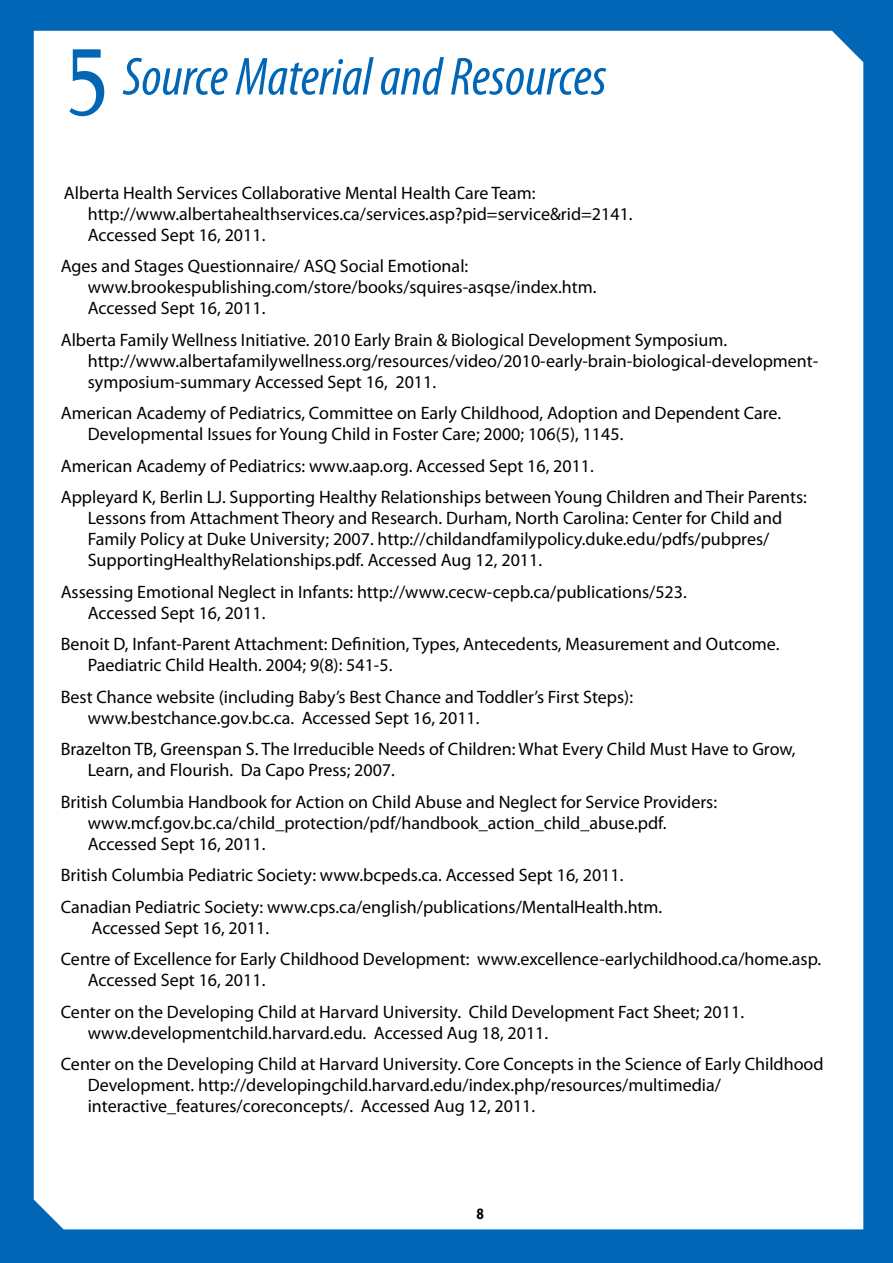
<style>
.page{position:relative;width:893px;height:1263px;background:#0066b5}
.page>*{position:absolute;margin:0;border:0;box-sizing:border-box;transform-origin:0 0}
.t1{font:italic condensed 54px "Myriad Pro";color:#0066b5}
.t2{font:18px/21px "Myriad Pro";color:#000}
.t3{font:700 15.9px "Myriad Pro";color:#000;scale:.85 1}
.s1{font-family:"Sylfaen";font-style:normal;font-stretch:normal;font-size:97.35px}
</style>
<div class="page">
<div style="left:34px;top:31px;width:829px;height:1198px;background:#fff"></div>
<h1 class="t1" style="left:68px;top:44px;width:540px"><span class="s1">5</span> Source Material and Resources</h1>
<p class="t2" style="left:88px;top:182px;width:546px;text-indent:-24px">Alberta Health Services Collaborative Mental Health Care Team: http://www.albertahealthservices.ca/services.asp?pid=service&amp;rid=2141.<br>Accessed Sept 16, 2011.</p>
<p class="t2" style="left:88px;top:255px;width:510px;text-indent:-27px">Ages and Stages Questionnaire/ ASQ Social Emotional: www.brookespublishing.com/store/books/squires-asqse/index.htm.<br>Accessed Sept 16, 2011.</p>
<p class="t2" style="left:88px;top:329px;width:732px;text-indent:-27px">Alberta Family Wellness Initiative. 2010 Early Brain &amp; Biological Development Symposium. http://www.albertafamilywellness.org/resources/video/2010-early-brain-biological-development&shy;symposium-summary Accessed Sept 16, 2011.</p>
<p class="t2" style="left:88px;top:402px;width:695px;text-indent:-27px">American Academy of Pediatrics, Committee on Early Childhood, Adoption and Dependent Care.<br>Developmental Issues for Young Child in Foster Care; 2000; 106(5), 1145.</p>
<p class="t2" style="left:61px;top:449px;width:748px;line-height:31.5px">American Academy of Pediatrics: www.aap.org. Accessed Sept 16, 2011.<br>Appleyard K, Berlin LJ. Supporting Healthy Relationships between Young Children and Their Parents:</p>
<p class="t2" style="left:88px;top:507px;width:696px">Lessons from Attachment Theory and Research. Durham, North Carolina: Center for Child and<br>Family Policy at Duke University; 2007. http://childandfamilypolicy.duke.edu/pdfs/pubpres/<br>SupportingHealthyRelationships.pdf. Accessed Aug 12, 2011.</p>
<p class="t2" style="left:88px;top:581px;width:600px;text-indent:-27px">Assessing Emotional Neglect in Infants: http://www.cecw-cepb.ca/publications/523.<br>Accessed Sept 16, 2011.</p>
<p class="t2" style="left:88px;top:633px;width:693px;text-indent:-27px">Benoit D, Infant-Parent Attachment: Definition, Types, Antecedents, Measurement and Outcome.<br>Paediatric Child Health. 2004; 9(8): 541-5.</p>
<p class="t2" style="left:88px;top:686px;width:547px;text-indent:-27px">Best Chance website (including Baby’s Best Chance and Toddler’s First Steps): www.bestchance.gov.bc.ca. Accessed Sept 16, 2011.</p>
<p class="t2" style="left:88px;top:738px;width:709px;text-indent:-27px">Brazelton TB, Greenspan S. The Irreducible Needs of Children: What Every Child Must Have to Grow,<br>Learn, and Flourish. Da Capo Press; 2007.</p>
<p class="t2" style="left:88px;top:791px;width:631px;text-indent:-27px">British Columbia Handbook for Action on Child Abuse and Neglect for Service Providers: www.mcf.gov.bc.ca/child_protection/pdf/handbook_action_child_abuse.pdf.<br>Accessed Sept 16, 2011.</p>
<p class="t2" style="left:61px;top:859px;width:603px;line-height:31.5px">British Columbia Pediatric Society: www.bcpeds.ca. Accessed Sept 16, 2011.<br>Canadian Pediatric Society: www.cps.ca/english/publications/MentalHealth.htm.</p>
<p class="t2" style="left:61px;top:912px;width:762px;line-height:31.5px;text-indent:31px">Accessed Sept 16, 2011.<br>Centre of Excellence for Early Childhood Development: www.excellence-earlychildhood.ca/home.asp.</p>
<p class="t2" style="left:61px;top:964px;width:685px;line-height:31.5px;text-indent:27px">Accessed Sept 16, 2011.<br>Center on the Developing Child at Harvard University. Child Development Fact Sheet; 2011.</p>
<p class="t2" style="left:61px;top:1017px;width:764px;line-height:31.5px;text-indent:27px">www.developmentchild.harvard.edu. Accessed Aug 18, 2011.<br>Center on the Developing Child at Harvard University. Core Concepts in the Science of Early Childhood</p>
<p class="t2" style="left:88px;top:1074px;width:635px">Development. http://developingchild.harvard.edu/index.php/resources/multimedia/ interactive_features/coreconcepts/. Accessed Aug 12, 2011.</p>
<p class="t3" style="left:477px;top:1203px;width:10px">8</p>
</div>
